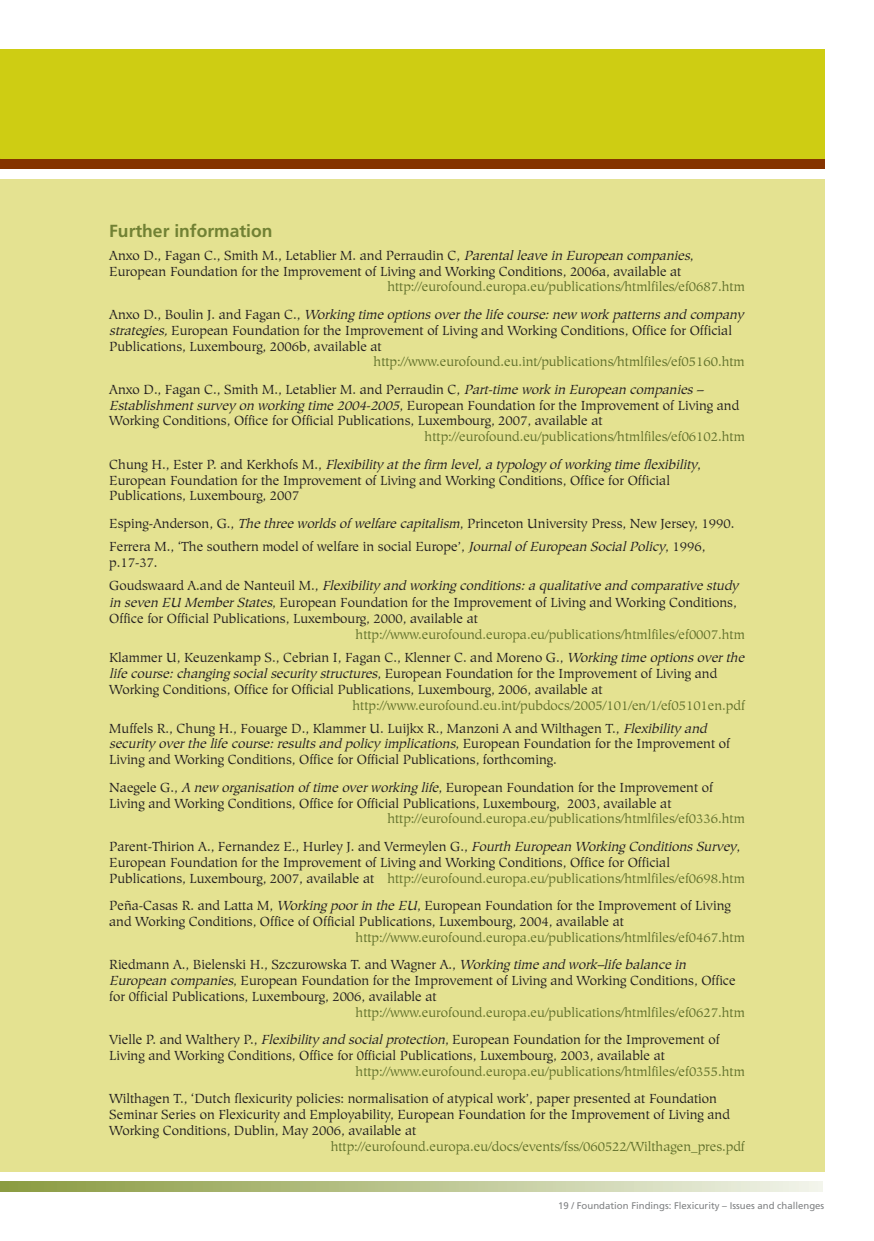
<style>
.page{position:relative;width:874px;height:1241px;background:#fff}
.page>*{position:absolute;margin:0;border:0;box-sizing:border-box;transform-origin:0 0}
.t1{font:700 17.5px "Frutiger";color:#718134}
.t2{font:13.12px/15.8px "Hiroshige";color:#231f20}
.t3{font:13.12px/27.7px "Hiroshige";color:#61702b}
.t4{font:italic 13.12px/27.7px "Hiroshige";color:#231f20}
.t5{font:9.62px "Frutiger";color:#808284}
.s1{font-style:italic}
.s2{font-style:normal;color:#61702b}
.s3{font-style:normal}
.s4{color:#231f20}
.s5{font-style:italic;color:#231f20}
.s6{color:#61702b}
</style>
<div class="page">
<div style="left:0;top:50px;width:823px;height:119px;background:#cecd13"></div>
<div style="left:0;top:159px;width:823px;height:10px;background:#853400"></div>
<div style="left:0;top:179px;width:823px;height:992px;background:#e4e291"></div>
<svg style="left:0;top:1181px;width:822px;height:10px;background:#bcc692"></svg>
<h1 class="t1" style="left:109px;top:224px;width:165px">Further information</h1>
<p class="t2" style="left:109px;top:249px;width:585px">Anxo D., Fagan C., Smith M., Letablier M. and Perraudin C, <span class="s1">Parentalleave in European companies</span>,<br>European Foundation for the Improvement of Living and Working Conditions, 2006a, available at</p>
<p class="t4" style="left:109px;top:274px;width:636px;text-align:right"><span class="s2">http://eurofound.europa.eu/publications/htmlfiles/ef0687.htm<br></span><span class="s3">A n x o D . , B o u l i n J . a n d F a g a n C . ,</span> Working time options overthe life course:new work patterns and company</p>
<p class="t2" style="left:109px;top:323px;width:624px"><span class="s1">strategies,</span>European Foundation for the Improvement of Living and Working Conditions, Office for Official<br>Publications, Luxembourg, 2006b, available at</p>
<p class="t3" style="left:109px;top:349px;width:636px;text-indent:264px">http://www.eurofound.eu.int/publications/htmlfiles/ef05160.htm<br><span class="s4">Anxo D., Fagan C., Smith M., Letablier M. and Perraudin C,</span> <span class="s5">Part-time work in European companies –</span></p>
<p class="t2" style="left:109px;top:398px;width:631px"><span class="s1">Establishmentsurvey on working time 2004-2005</span>, European Foundation for the Improvement of Living and<br>Working Conditions, Office for Official Publications, Luxembourg, 2007, available at</p>
<p class="t4" style="left:109px;top:424px;width:637px;text-indent:315px"><span class="s2">http://eurofound.eu/publications/htmlfiles/ef06102.htm<br></span><span class="s3">C h u n g H . , E s t e r P. a n d K e r k h o f s M . ,</span> Flexibility atthe firm level,a typology of working time flexibility <span class="s3">,</span></p>
<p class="t2" style="left:109px;top:473px;width:562px">European Foundation for the Improvement of Living and Working Conditions, Office for Official<br>Publications, Luxembourg, 2007</p>
<p class="t2" style="left:109px;top:513px;width:626px;line-height:22.9px">Esping-Anderson, G., <span class="s1">The three worlds of welfare capitalism</span>, Princeton University Press, New Jersey, 1990.<br>Ferrera M., ‘The southern model of welfare in social Europe’, <span class="s1">Journalof European SocialPolicy</span>, 1996,</p>
<p class="t4" style="left:109px;top:552px;width:630px;line-height:22.9px"><span class="s3">p.17-37.<br>G o u d s w a a r d A . a n d d e N a n t e u i l M . ,</span> Flexibility and working conditions:a qualitative and comparative study</p>
<p class="t2" style="left:109px;top:595px;width:628px"><span class="s1">in seven EU MemberStates</span>, European Foundation for the Improvement of Living and Working Conditions,<br>Office for Official Publications, Luxembourg, 2000, available at</p>
<p class="t3" style="left:109px;top:624px;width:639px;line-height:22.9px;text-align:right">http://www.eurofound.europa.eu/publications/htmlfiles/ef0007.htm<br><span class="s4">Klammer U, Keuzenkamp S., Cebrian I, Fagan C., Klenner C. and Moreno G.,</span> <span class="s5">Working time options overthe</span></p>
<p class="t2" style="left:109px;top:666px;width:609px"><span class="s1">life course:changing socialsecurity structures</span>, European Foundation for the Improvement of Living and<br>Working Conditions, Office for Official Publications, Luxembourg, 2006, available at</p>
<p class="t2" style="left:109px;top:695px;width:636px;line-height:22.6px;text-indent:243px"><span class="s6">http://www.eurofound.eu.int/pubdocs/2005/101/en/1/ef05101en.pdf<br></span>Muffels R., Chung H., Fouarge D., Klammer U. Luijkx R., Manzoni A and Wilthagen T., <span class="s1">Flexibility and</span></p>
<p class="t2" style="left:109px;top:737px;width:622px"><span class="s1">security overthe life course:results and policy implications</span>, E u r o p e a n F o u n d a t i o n f o r t h e I m p r o v e m e n t o f<br>Living and Working Conditions, Office for Official Publications, forthcoming.</p>
<p class="t2" style="left:109px;top:780px;width:605px">Naegele G., <span class="s1">A new organisation of time overworking life</span>, European Foundation for the Improvement of<br>Living and Working Conditions, Office for Official Publications, Luxembourg, 2003, available at</p>
<p class="t3" style="left:109px;top:806px;width:637px;text-indent:278px">http://eurofound.europa.eu/publications/htmlfiles/ef0336.htm<br><span class="s4">Parent-Thirion A., Fernandez E., Hurley J. and Vermeylen G.,</span> <span class="s5">Fourth European Working Conditions Survey</span><span class="s4">,</span></p>
<p class="t2" style="left:109px;top:855px;width:636px">European Foundation for the Improvement of Living and Working Conditions, Office for Official<br>Publications, Luxembourg, 2007, available at <span class="s6">http://eurofound.europa.eu/publications/htmlfiles/ef0698.htm</span></p>
<p class="t2" style="left:109px;top:898px;width:622px">Peña-Casas R. and Latta M, <span class="s1">Working poorin the EU</span>, European Foundation for the Improvement of Living and Working Conditions, Office of Official Publications, Luxembourg, 2004, available at</p>
<p class="t3" style="left:109px;top:924px;width:636px;text-indent:246px">http://www.eurofound.europa.eu/publications/htmlfiles/ef0467.htm<br><span class="s4">Riedmann A., Bielenski H., Szczurowska T. and Wagner A.,</span> <span class="s5">Working time and work–life balance in</span></p>
<p class="t2" style="left:109px;top:973px;width:627px"><span class="s1">European companies</span>, European Foundation for the Improvement of Living and Working Conditions, Office for 0fficial Publications, Luxembourg, 2006, available at</p>
<p class="t3" style="left:109px;top:999px;width:636px;text-indent:246px">http://www.eurofound.europa.eu/publications/htmlfiles/ef0627.htm<br><span class="s4">Vielle P. and Walthery P.,</span> <span class="s5">Flexibility and socialprotection</span><span class="s4">, European Foundation for the Improvement of</span></p>
<p class="t2" style="left:109px;top:1048px;width:557px">Living and Working Conditions, Office for 0fficial Publications, Luxembourg, 2003, available at</p>
<p class="t3" style="left:355px;top:1058px;width:391px">http://www.eurofound.europa.eu/publications/htmlfiles/ef0355.htm</p>
<p class="t2" style="left:109px;top:1091px;width:621px">Wilthagen T., ‘Dutch flexicurity policies: normalisation of atypical work’, paper presented at Foundation<br>Seminar Series on Flexicurity and Employability, European Foundation for the Improvement of Living and<br>Working Conditions, Dublin, May 2006, available at</p>
<p class="t3" style="left:330px;top:1133px;width:415px">http://eurofound.europa.eu/docs/events/fss/060522/Wilthagen_pres.pdf</p>
<p class="t5" style="left:558px;top:1200px;width:267px">19 / Foundation Findings: Flexicurity – Issues and challenges</p>
</div>
